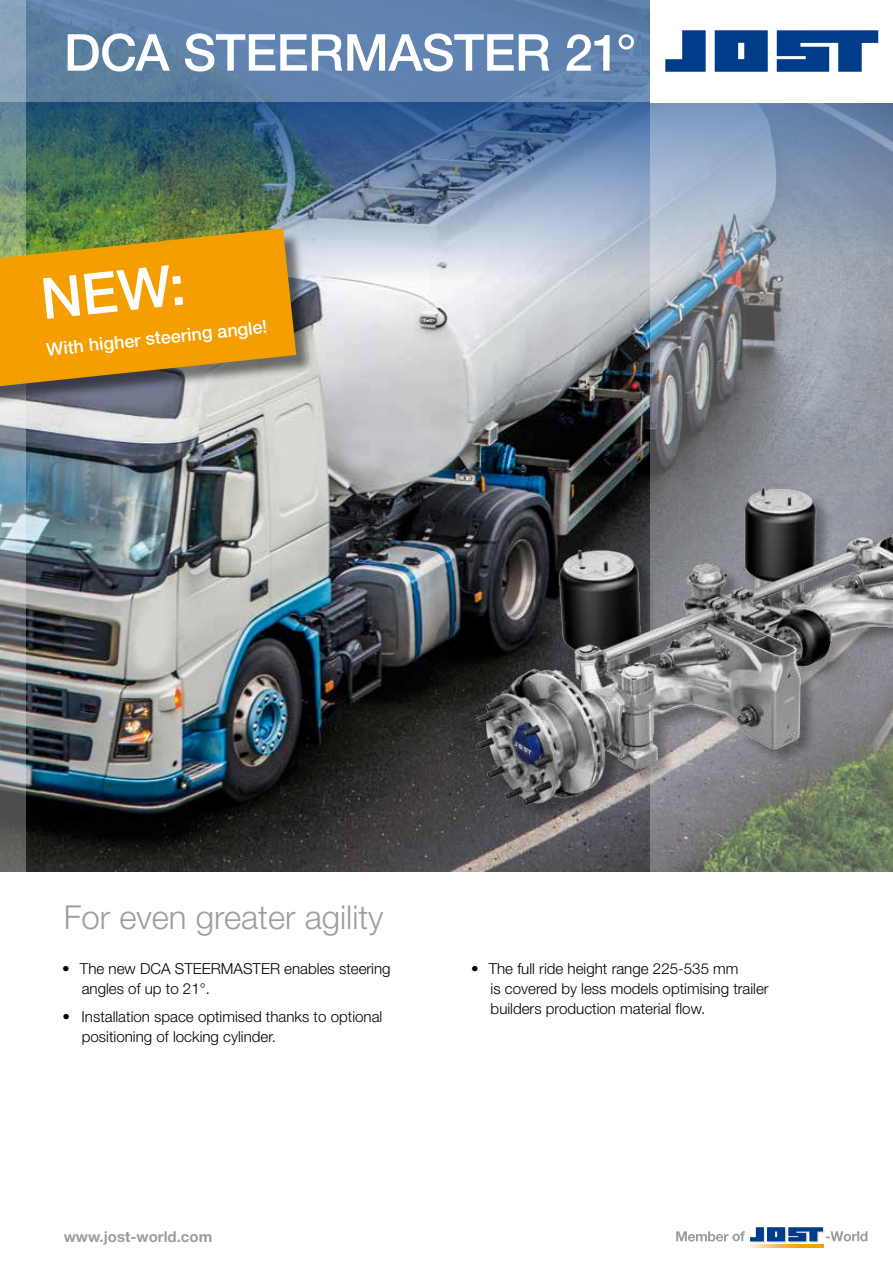
<style>
.page{position:relative;width:893px;height:1263px;background:#fff}
.page>*{position:absolute;margin:0;border:0;box-sizing:border-box;transform-origin:0 0}
.t1{font:500 57px "Helvetica Neue LT Pro";color:#fff}
.t2{font:500 51px "Helvetica Neue LT Pro";letter-spacing:-.015em;color:#fff}
.t3{font:300 33px "Helvetica Neue LT Pro";color:#9c9e9f}
.t4{font:500 18px "Helvetica Neue LT Pro";color:#fff}
.t5{font:300 15.15px/19.6px "Helvetica Neue LT Pro";color:#000}
.t6{font:700 15px "Helvetica Neue LT Pro";color:#9c9e9f}
</style>
<div class="page">
<img style="left:26px;top:283px;width:625px;height:589px">
<img style="left:26px;top:102px;width:625px;height:181px">
<svg style="left:651px;top:103px;width:242px;height:1145px"></svg>
<svg style="left:26px;top:0;width:624px;height:102px;background:#5f81ab"></svg>
<svg style="left:0;top:0;width:26px;height:872px;background:#809095"></svg>
<svg style="left:665px;top:30px;width:213px;height:42px"></svg>
<svg style="left:676px;top:1227px;width:191px;height:16px"></svg>
<svg style="left:750px;top:1244px;width:73px;height:4px"></svg>
<img style="left:438px;top:471px;width:455px;height:359px">
<div style="left:0;top:231px;width:315px;height:180px;background:#000;opacity:.5"></div>
<svg style="left:0;top:228px;width:296px;height:165px;background:#d6981a"></svg>
<h2 class="t2" style="left:64px;top:22px;width:574px">DCA STEERMASTER 21°</h2>
<h1 class="t1" style="left:38px;top:265px;width:146px;rotate:-6deg">NEW:</h1>
<p class="t4" style="left:45px;top:339px;width:224px;rotate:-6deg">With higher steering angle!</p>
<h3 class="t3" style="left:64px;top:897px;width:321px">For even greater agility</h3>
<p class="t5" style="left:82px;top:959px;width:310px;text-indent:-19px">• The new DCA Steermaster enables steering angles of up to 21°.</p>
<p class="t5" style="left:82px;top:1007px;width:302px;text-indent:-20px">• Installation space optimised thanks to optional positioning of locking cylinder.</p>
<p class="t6" style="left:64px;top:1227px;width:150px">www.jost-world.com</p>
<p class="t5" style="left:491px;top:959px;width:280px;text-indent:-19px">• The full ride height range 225-535 mm<br>is covered by less models optimising trailer builders production material flow.</p>
</div>
